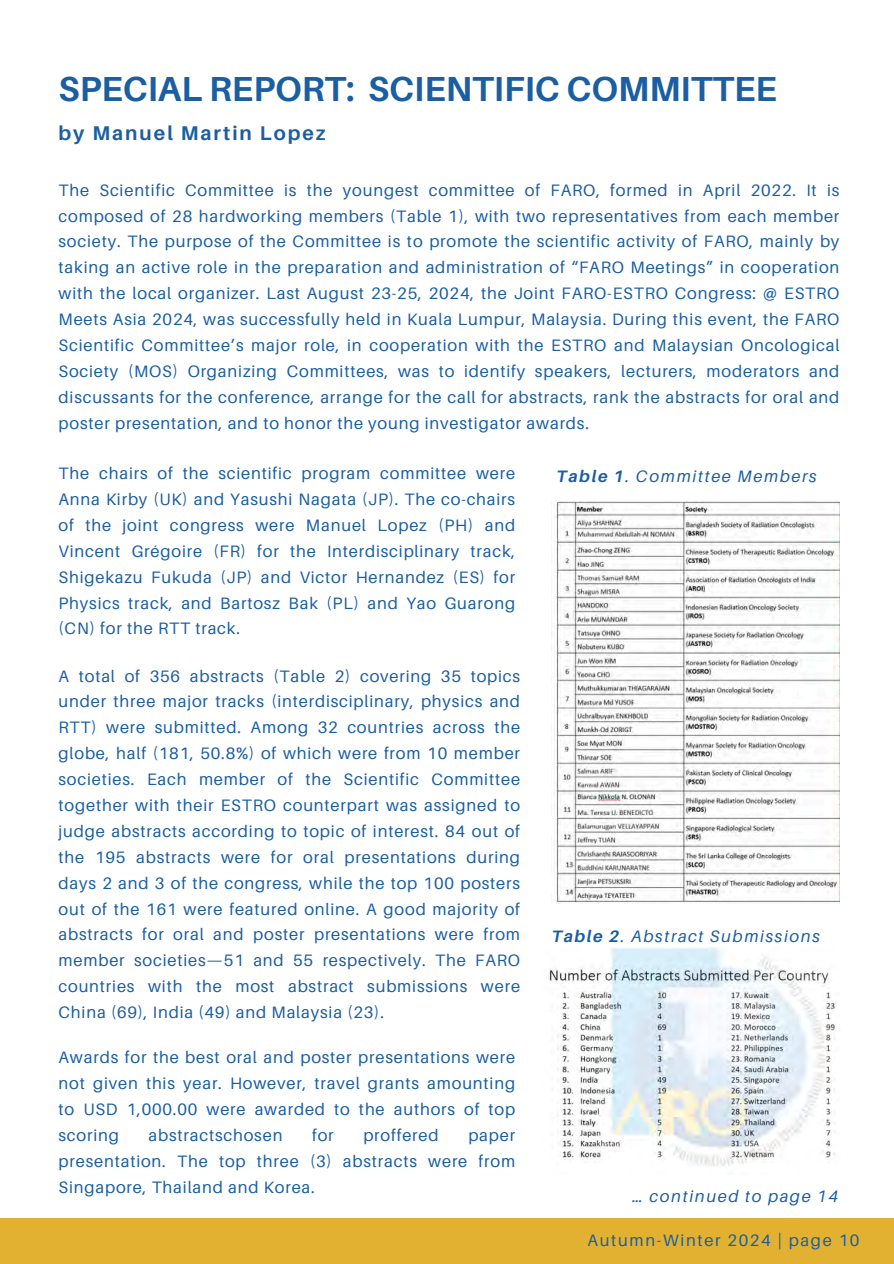
<style>
.page{position:relative;width:894px;height:1264px;background:#fff}
.page>*{position:absolute;margin:0;border:0;box-sizing:border-box;transform-origin:0 0}
.t1{font:700 34.8px "Aileron";color:#1b5ea1}
.t2{font:700 19.8px "Aileron";letter-spacing:.1em;color:#1b5ea1}
.t3{font:16.5px/25.8px "Aileron";letter-spacing:.05em;color:#1b5ea1;text-align:justify}
.t4{font:italic 16.5px "Aileron";letter-spacing:.1em;color:#1b5ea1}
.t5{font:16.5px "Aileron";letter-spacing:.1em;color:#1b5ea1}
.s1{font-weight:700}
</style>
<div class="page">
<div style="left:0;top:1218px;width:893px;height:45px;background:#e2b131"></div>
<img style="left:548px;top:947px;width:288px;height:219px">
<img style="left:551px;top:501px;width:288px;height:402px">
<h1 class="t1" style="left:59px;top:67px;width:719px">SPECIAL REPORT: SCIENTIFIC COMMITTEE</h1>
<h2 class="t2" style="left:59px;top:121px;width:269px">by Manuel Martin Lopez</h2>
<p class="t3" style="left:59px;top:177px;width:782px">The Scientific Committee is the youngest committee of FARO, formed in April 2022. It is composed of 28 hardworking members (Table 1), with two representatives from each member society. The purpose of the Committee is to promote the scientific activity of FARO, mainly by taking an active role in the preparation and administration of “FARO Meetings” in cooperation with the local organizer. Last August 23-25, 2024, the Joint FARO-ESTRO Congress: @ ESTRO Meets Asia 2024, was successfully held in Kuala Lumpur, Malaysia. During this event, the FARO Scientific Committee’s major role, in cooperation with the ESTRO and Malaysian Oncological Society (MOS) Organizing Committees, was to identify speakers, lecturers, moderators and discussants for the conference, arrange for the call for abstracts, rank the abstracts for oral and poster presentation, and to honor the young investigator awards.</p>
<p class="t3" style="left:59px;top:460px;width:458px">The chairs of the scientific program committee were Anna Kirby (UK) and Yasushi Nagata (JP). The co-chairs of the joint congress were Manuel Lopez (PH) and Vincent Grégoire (FR) for the Interdisciplinary track, Shigekazu Fukuda (JP) and Victor Hernandez (ES) for Physics track, and Bartosz Bak (PL) and Yao Guarong (CN) for the RTT track.</p>
<p class="t3" style="left:59px;top:662px;width:463px">A total of 356 abstracts (Table 2) covering 35 topics under three major tracks (interdisciplinary, physics and RTT) were submitted. Among 32 countries across the globe, half (181, 50.8%) of which were from 10 member societies. Each member of the Scientific Committee together with their ESTRO counterpart was assigned to judge abstracts according to topic of interest. 84 out of the 195 abstracts were for oral presentations during days 2 and 3 of the congress, while the top 100 posters out of the 161 were featured online. A good majority of abstracts for oral and poster presentations were from member societies—51 and 55 respectively. The FARO countries with the most abstract submissions were China (69), India (49) and Malaysia (23).</p>
<p class="t3" style="left:59px;top:1044px;width:458px">Awards for the best oral and poster presentations were not given this year. However, travel grants amounting to USD 1,000.00 were awarded to the authors of top scoring</p>
<p class="t3" style="left:149px;top:1121px;width:135px">abstractschosen</p>
<p class="t3" style="left:312px;top:1121px;width:23px">for</p>
<p class="t3" style="left:363px;top:1121px;width:77px">proffered</p>
<p class="t3" style="left:59px;top:1121px;width:458px;text-indent:409px">paper presentation. The top three (3) abstracts were from Singapore, Thailand and Korea.</p>
<p class="t4" style="left:556px;top:466px;width:261px"><span class="s1">Table 1</span>. Committee Members</p>
<p class="t4" style="left:551px;top:926px;width:270px"><span class="s1">Table 2</span>. Abstract Submissions</p>
<p class="t4" style="left:632px;top:1185px;width:207px">… continued to page 14</p>
<p class="t5" style="left:587px;top:1229px;width:273px">Autumn-Winter 2024 | page 10</p>
</div>
